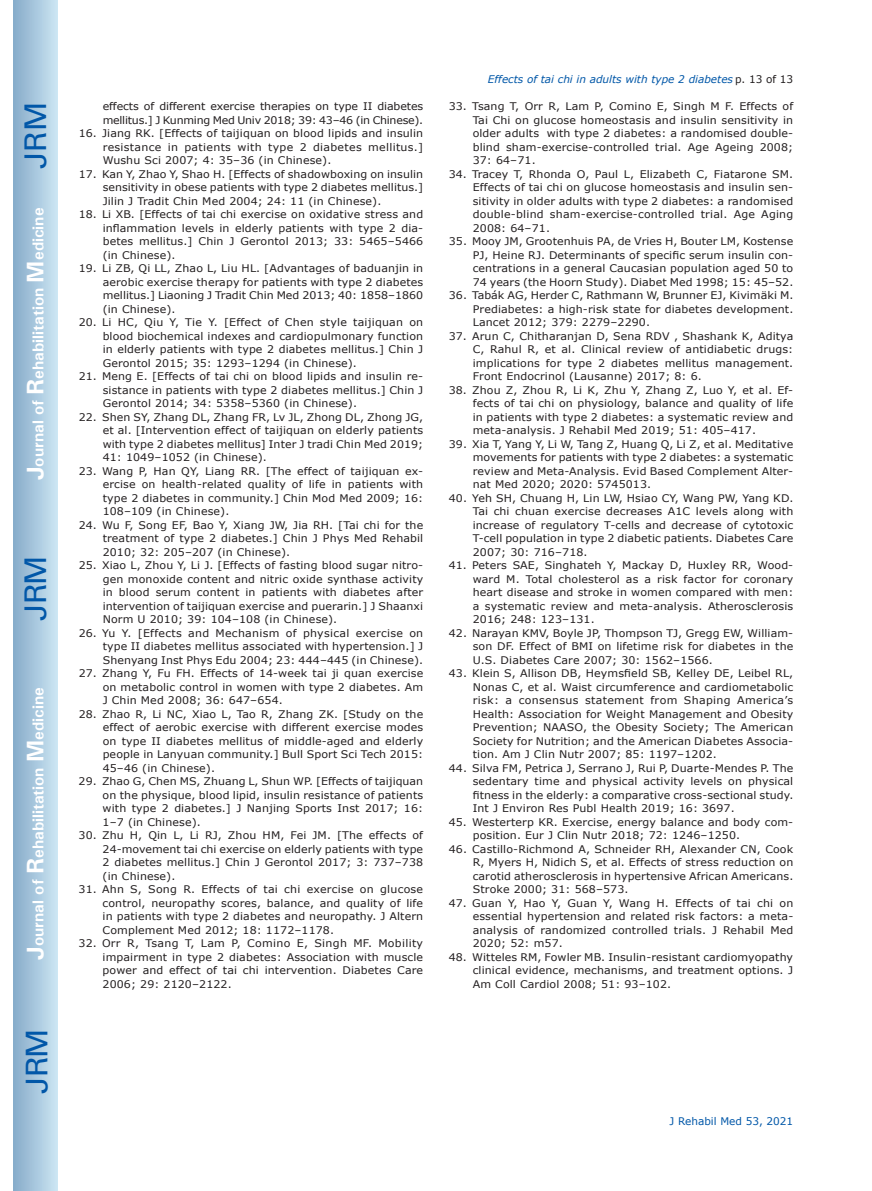
<style>
.page{position:relative;width:872px;height:1191px;background:#fff}
.page>*{position:absolute;margin:0;border:0;box-sizing:border-box;transform-origin:0 0}
.t1{font:30px "Univers";letter-spacing:-.03em;color:#0157a8}
.t2{font:700 15.75px "Univers";color:#fff}
.t3{font:10.5px/13.5px "Verdana";letter-spacing:.01em;color:#231f20;text-align:justify;scale:1.05 1}
.t4{font:10.5px/13.5px "Verdana";letter-spacing:-.01em;color:#231f20;scale:1.05 1}
.t5{font:italic 10.5px "Verdana";color:#0157a8}
.t6{font:10.5px "Verdana";color:#0157a8}
.s1{font-size:24px}
.s2{font-style:normal;color:#231f20}
</style>
<div class="page">
<div style="left:14px;top:0;width:43px;height:1191px;background:linear-gradient(to right,#88acca,#cbe5f2)"></div>
<h1 class="t1" style="left:18px;top:169px;width:68px;rotate:-90deg">JRM</h1>
<h2 class="t2" style="left:28px;top:480px;width:274px;rotate:-90deg"><span class="s1">J</span>ournal of <span class="s1">R</span>ehabilitation <span class="s1">M</span>edicine</h2>
<h1 class="t1" style="left:18px;top:620px;width:67px;rotate:-90deg">JRM</h1>
<h2 class="t2" style="left:28px;top:959px;width:274px;rotate:-90deg"><span class="s1">J</span>ournal of <span class="s1">R</span>ehabilitation <span class="s1">M</span>edicine</h2>
<h1 class="t1" style="left:19px;top:1093px;width:67px;rotate:-90deg">JRM</h1>
<p class="t4" style="left:103px;top:100px;width:307px">effects of different exercise therapies on type II diabetes mellitus.] J Kunming Med Univ 2018; 39: 43–46 (in Chinese).</p>
<p class="t3" style="left:103px;top:127px;width:307px;text-indent:-24px">16. Jiang RK. [Effects of taijiquan on blood lipids and insulin resistance in patients with type 2 diabetes mellitus.] Wushu Sci 2007; 4: 35–36 (in Chinese).</p>
<p class="t3" style="left:103px;top:167px;width:307px;text-indent:-24px">17. Kan Y, Zhao Y, Shao H. [Effects of shadowboxing on insulin sensitivity in obese patients with type 2 diabetes mellitus.] Jilin J Tradit Chin Med 2004; 24: 11 (in Chinese).</p>
<p class="t3" style="left:103px;top:208px;width:307px;text-indent:-24px">18. Li XB. [Effects of tai chi exercise on oxidative stress and inflammation levels in elderly patients with type 2 dia&shy;betes mellitus.] Chin J Gerontol 2013; 33: 5465–5466 (in Chinese).</p>
<p class="t3" style="left:103px;top:262px;width:307px;text-indent:-24px">19. Li ZB, Qi LL, Zhao L, Liu HL. [Advantages of baduanjin in aerobic exercise therapy for patients with type 2 diabetes mellitus.] Liaoning J Tradit Chin Med 2013; 40: 1858–1860 (in Chinese).</p>
<p class="t3" style="left:103px;top:316px;width:307px;text-indent:-24px">20. Li HC, Qiu Y, Tie Y. [Effect of Chen style taijiquan on blood biochemical indexes and cardiopulmonary function in elderly patients with type 2 diabetes mellitus.] Chin J Gerontol 2015; 35: 1293–1294 (in Chinese).</p>
<p class="t3" style="left:103px;top:370px;width:307px;text-indent:-24px">21. Meng E. [Effects of tai chi on blood lipids and insulin re&shy;sistance in patients with type 2 diabetes mellitus.] Chin J Gerontol 2014; 34: 5358–5360 (in Chinese).</p>
<p class="t3" style="left:103px;top:410px;width:307px;text-indent:-24px">22. Shen SY, Zhang DL, Zhang FR, Lv JL, Zhong DL, Zhong JG, et al. [Intervention effect of taijiquan on elderly patients with type 2 diabetes mellitus] Inter J tradi Chin Med 2019; 41: 1049–1052 (in Chinese).</p>
<p class="t3" style="left:103px;top:464px;width:307px;text-indent:-24px">23. Wang P, Han QY, Liang RR. [The effect of taijiquan ex&shy;ercise on health-related quality of life in patients with type 2 diabetes in community.] Chin Mod Med 2009; 16:<br>108–109 (in Chinese).</p>
<p class="t3" style="left:103px;top:518px;width:307px;text-indent:-24px">24. Wu F, Song EF, Bao Y, Xiang JW, Jia RH. [Tai chi for the treatment of type 2 diabetes.] Chin J Phys Med Rehabil 2010; 32: 205–207 (in Chinese).</p>
<p class="t3" style="left:103px;top:559px;width:307px;text-indent:-24px">25. Xiao L, Zhou Y, Li J. [Effects of fasting blood sugar nitro&shy;gen monoxide content and nitric oxide synthase activity in blood serum content in patients with diabetes after intervention of taijiquan exercise and puerarin.] J Shaanxi Norm U 2010; 39: 104–108 (in Chinese).</p>
<p class="t3" style="left:103px;top:626px;width:307px;text-indent:-24px">26. Yu Y. [Effects and Mechanism of physical exercise on type II diabetes mellitus associated with hypertension.] J Shenyang Inst Phys Edu 2004; 23: 444–445 (in Chinese).</p>
<p class="t3" style="left:103px;top:667px;width:307px;text-indent:-24px">27. Zhang Y, Fu FH. Effects of 14-week tai ji quan exercise on metabolic control in women with type 2 diabetes. Am J Chin Med 2008; 36: 647–654.</p>
<p class="t3" style="left:103px;top:707px;width:307px;text-indent:-24px">28. Zhao R, Li NC, Xiao L, Tao R, Zhang ZK. [Study on the effect of aerobic exercise with different exercise modes on type II diabetes mellitus of middle-aged and elderly people in Lanyuan community.] Bull Sport Sci Tech 2015:<br>45–46 (in Chinese).</p>
<p class="t3" style="left:103px;top:775px;width:307px;text-indent:-24px">29. Zhao G, Chen MS, Zhuang L, Shun WP. [Effects of taijiquan on the physique, blood lipid, insulin resistance of patients with type 2 diabetes.] J Nanjing Sports Inst 2017; 16:<br>1–7 (in Chinese).</p>
<p class="t3" style="left:103px;top:829px;width:307px;text-indent:-24px">30. Zhu H, Qin L, Li RJ, Zhou HM, Fei JM. [The effects of 24-movement tai chi exercise on elderly patients with type 2 diabetes mellitus.] Chin J Gerontol 2017; 3: 737–738 (in Chinese).</p>
<p class="t3" style="left:103px;top:883px;width:307px;text-indent:-24px">31. Ahn S, Song R. Effects of tai chi exercise on glucose control, neuropathy scores, balance, and quality of life in patients with type 2 diabetes and neuropathy. J Altern Complement Med 2012; 18: 1172–1178.</p>
<p class="t3" style="left:103px;top:937px;width:307px;text-indent:-24px">32. Orr R, Tsang T, Lam P, Comino E, Singh MF. Mobility impairment in type 2 diabetes: Association with muscle power and effect of tai chi intervention. Diabetes Care 2006; 29: 2120–2122.</p>
<p class="t5" style="left:488px;top:72px;width:307px">Effects of tai chi in adults with type 2 diabetes <span class="s2">p. 13 of 13</span></p>
<p class="t3" style="left:472px;top:100px;width:307px;text-indent:-24px">33. Tsang T, Orr R, Lam P, Comino E, Singh M F. Effects of Tai Chi on glucose homeostasis and insulin sensitivity in older adults with type 2 diabetes: a randomised double&shy;blind sham-exercise-controlled trial. Age Ageing 2008; 37: 64–71.</p>
<p class="t3" style="left:472px;top:167px;width:307px;text-indent:-24px">34. Tracey T, Rhonda O, Paul L, Elizabeth C, Fiatarone SM.<br>Effects of tai chi on glucose homeostasis and insulin sen&shy;sitivity in older adults with type 2 diabetes: a randomised double-blind sham-exercise-controlled trial. Age Aging 2008: 64–71.</p>
<p class="t3" style="left:473px;top:235px;width:307px;text-indent:-24px">35. Mooy JM, Grootenhuis PA, de Vries H, Bouter LM, Kostense PJ, Heine RJ. Determinants of specific serum insulin con&shy;centrations in a general Caucasian population aged 50 to 74 years (the Hoorn Study). Diabet Med 1998; 15: 45–52.</p>
<p class="t3" style="left:473px;top:289px;width:307px;text-indent:-24px">36. Tabák AG, Herder C, Rathmann W, Brunner EJ, Kivimäki M.<br>Prediabetes: a high-risk state for diabetes development.<br>Lancet 2012; 379: 2279–2290.</p>
<p class="t3" style="left:473px;top:329px;width:307px;text-indent:-24px">37. Arun C, Chitharanjan D, Sena RDV , Shashank K, Aditya C, Rahul R, et al. Clinical review of antidiabetic drugs: implications for type 2 diabetes mellitus management.<br>Front Endocrinol (Lausanne) 2017; 8: 6.</p>
<p class="t3" style="left:473px;top:383px;width:307px;text-indent:-24px">38. Zhou Z, Zhou R, Li K, Zhu Y, Zhang Z, Luo Y, et al. Ef&shy;fects of tai chi on physiology, balance and quality of life in patients with type 2 diabetes: a systematic review and meta-analysis. J Rehabil Med 2019; 51: 405–417.</p>
<p class="t3" style="left:473px;top:437px;width:307px;text-indent:-24px">39. Xia T, Yang Y, Li W, Tang Z, Huang Q, Li Z, et al. Meditative movements for patients with type 2 diabetes: a systematic review and Meta-Analysis. Evid Based Complement Alter&shy;nat Med 2020; 2020: 5745013.</p>
<p class="t3" style="left:473px;top:491px;width:307px;text-indent:-24px">40. Yeh SH, Chuang H, Lin LW, Hsiao CY, Wang PW, Yang KD.<br>Tai chi chuan exercise decreases A1C levels along with increase of regulatory T-cells and decrease of cytotoxic T-cell population in type 2 diabetic patients. Diabetes Care 2007; 30: 716–718.</p>
<p class="t3" style="left:473px;top:559px;width:307px;text-indent:-24px">41. Peters SAE, Singhateh Y, Mackay D, Huxley RR, Wood&shy;ward M. Total cholesterol as a risk factor for coronary heart disease and stroke in women compared with men: a systematic review and meta-analysis. Atherosclerosis 2016; 248: 123–131.</p>
<p class="t3" style="left:473px;top:626px;width:307px;text-indent:-24px">42. Narayan KMV, Boyle JP, Thompson TJ, Gregg EW, William&shy;son DF. Effect of BMI on lifetime risk for diabetes in the U.S. Diabetes Care 2007; 30: 1562–1566.</p>
<p class="t3" style="left:473px;top:667px;width:307px;text-indent:-24px">43. Klein S, Allison DB, Heymsfield SB, Kelley DE, Leibel RL, Nonas C, et al. Waist circumference and cardiometabolic risk: a consensus statement from Shaping America’s Health: Association for Weight Management and Obesity Prevention; NAASO, the Obesity Society; The American Society for Nutrition; and the American Diabetes Associa&shy;tion. Am J Clin Nutr 2007; 85: 1197–1202.</p>
<p class="t3" style="left:473px;top:761px;width:307px;text-indent:-24px">44. Silva FM, Petrica J, Serrano J, Rui P, Duarte-Mendes P. The sedentary time and physical activity levels on physical fitness in the elderly: a comparative cross-sectional study.<br>Int J Environ Res Publ Health 2019; 16: 3697.</p>
<p class="t3" style="left:473px;top:815px;width:307px;text-indent:-24px">45. Westerterp KR. Exercise, energy balance and body com&shy;position. Eur J Clin Nutr 2018; 72: 1246–1250.</p>
<p class="t3" style="left:473px;top:842px;width:307px;text-indent:-24px">46. Castillo-Richmond A, Schneider RH, Alexander CN, Cook R, Myers H, Nidich S, et al. Effects of stress reduction on carotid atherosclerosis in hypertensive African Americans.<br>Stroke 2000; 31: 568–573.</p>
<p class="t3" style="left:473px;top:896px;width:307px;text-indent:-24px">47. Guan Y, Hao Y, Guan Y, Wang H. Effects of tai chi on essential hypertension and related risk factors: a meta&shy;analysis of randomized controlled trials. J Rehabil Med 2020; 52: m57.</p>
<p class="t3" style="left:473px;top:950px;width:307px;text-indent:-24px">48. Witteles RM, Fowler MB. Insulin-resistant cardiomyopathy clinical evidence, mechanisms, and treatment options. J Am Coll Cardiol 2008; 51: 93–102.</p>
<p class="t6" style="left:669px;top:1114px;width:125px">J Rehabil Med 53, 2021</p>
</div>
